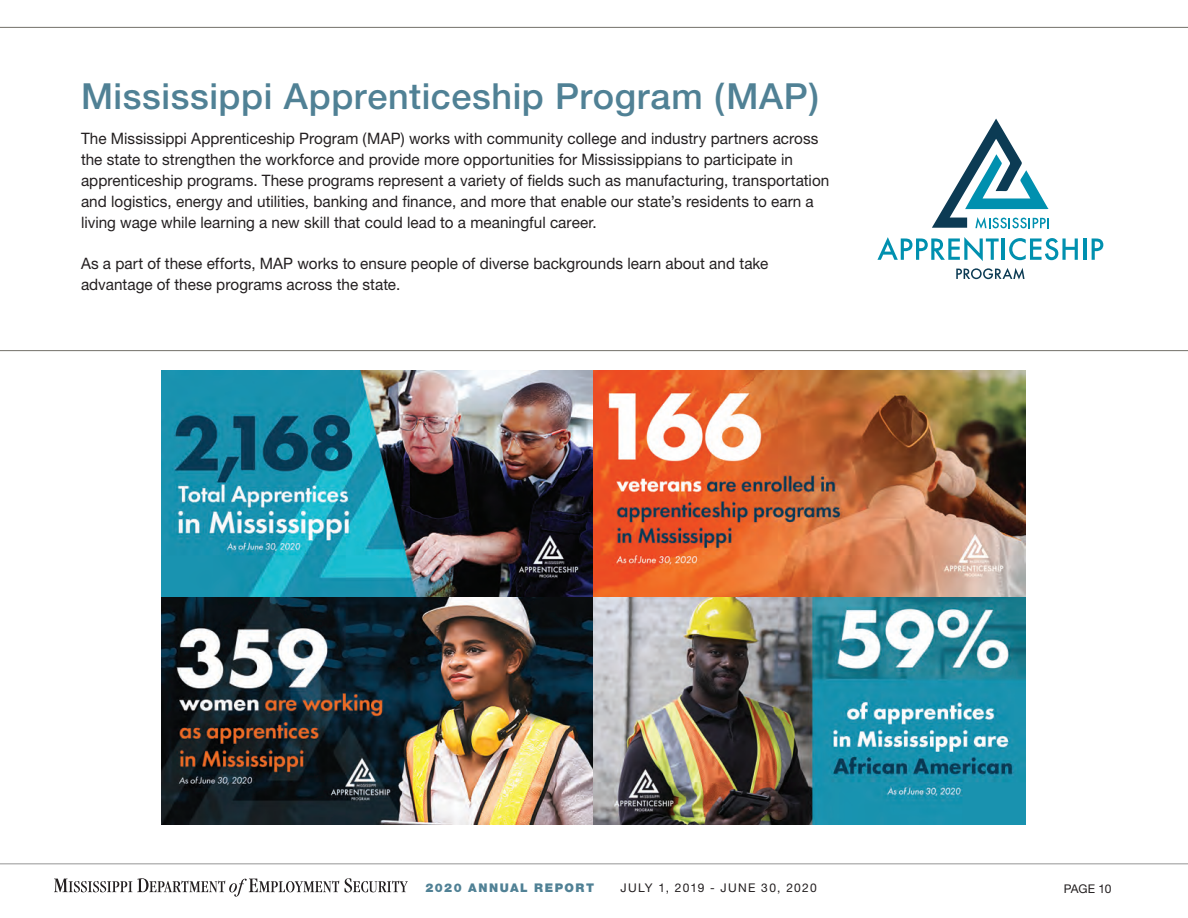
<style>
.page{position:relative;width:1188px;height:918px;background:#fff}
.page>*{position:absolute;margin:0;border:0;box-sizing:border-box;transform-origin:0 0}
._2019_StoryHeaders{font:500 36px "Helvetica Neue";letter-spacing:.015em;color:#508195}
.Bodycopy_Throughout{font:15.75px/21px "Helvetica Neue";letter-spacing:.005em;color:#231f20}
.t1{font:12px "Helvetica Neue";letter-spacing:.1em;color:#231f20}
.t2{font:900 12px "Helvetica Neue";letter-spacing:.125em;color:#508195}
</style>
<div class="page">
<svg style="left:877px;top:237px;width:122px;height:24px"></svg>
<hr style="left:1002px;top:238px;width:3px;height:22px;background:#0090af">
<svg style="left:1009px;top:238px;width:69px;height:22px"></svg>
<hr style="left:1083px;top:238px;width:3px;height:22px;background:#0090af">
<svg style="left:1092px;top:238px;width:11px;height:22px"></svg>
<svg style="left:956px;top:268px;width:69px;height:11px"></svg>
<svg style="left:932px;top:119px;width:117px;height:110px"></svg>
<img style="left:162px;top:370px;width:864px;height:454px">
<hr style="left:0;top:27px;width:1188px;height:1px;background:#727068">
<hr style="left:0;top:350px;width:1188px;height:1px;background:#727068">
<svg style="left:54px;top:878px;width:285px;height:19px"></svg>
<svg style="left:345px;top:878px;width:63px;height:14px"></svg>
<hr style="left:0;top:863px;width:1188px;height:1px;background:#969696">
<p class="_2019_StoryHeaders" style="left:81px;top:75px;width:740px">Mississippi Apprenticeship Program (MAP)</p>
<p class="Bodycopy_Throughout" style="left:81px;top:127px;width:750px">The Mississippi Apprenticeship Program (MAP) works with community college and industry partners across the state to strengthen the workforce and provide more opportunities for Mississippians to participate in apprenticeship programs. These programs represent a variety of fields such as manufacturing, transportation and logistics, energy and utilities, banking and finance, and more that enable our state’s residents to earn a living wage while learning a new skill that could lead to a meaningful career.</p>
<p class="Bodycopy_Throughout" style="left:81px;top:253px;width:689px">As a part of these efforts, MAP works to ensure people of diverse backgrounds learn about and take advantage of these programs across the state.</p>
<p class="t2" style="left:426px;top:880px;width:170px">2020 ANNUAL REPORT</p>
<p class="t1" style="left:620px;top:880px;width:198px">JULY 1, 2019 - JUNE 30, 2020</p>
<p class="t1" style="left:1064px;top:881px;width:49px">PAGE 10</p>
</div>
